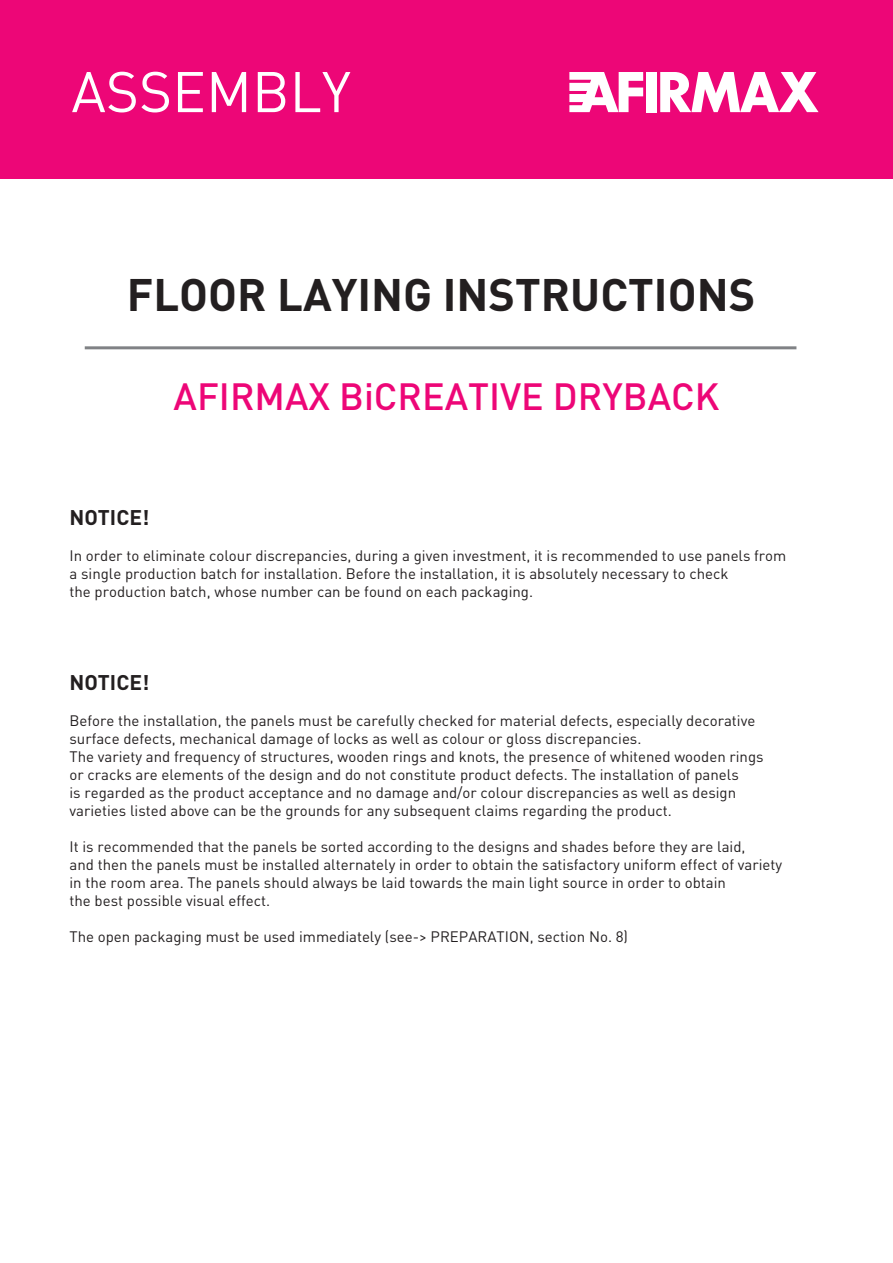
<style>
.page{position:relative;width:893px;height:1263px;background:#fff}
.page>*{position:absolute;margin:0;border:0;box-sizing:border-box;transform-origin:0 0}
.t1{font:56.4px "DIN Pro";color:#fff}
.t2{font:700 45px "DIN Pro";color:#231f20}
.t3{font:500 37.5px "DIN Pro";color:#ed0677}
.t4{font:700 21px "DIN Pro";color:#231f20}
.t5{font:15px/18px "DIN Pro";color:#231f20}
</style>
<div class="page">
<hr style="left:85px;top:346px;width:711px;height:3px;background:#808285">
<div style="left:0;top:0;width:893px;height:179px;background:#ed0677"></div>
<div style="left:646px;top:72px;width:10px;height:40px;background:#fff"></div>
<svg style="left:660px;top:72px;width:159px;height:40px"></svg>
<svg style="left:569px;top:72px;width:74px;height:40px"></svg>
<h1 class="t1" style="left:71px;top:47px;width:281px">ASSEMBLY</h1>
<h2 class="t2" style="left:127px;top:257px;width:630px">FLOOR LAYING INSTRUCTIONS</h2>
<h3 class="t3" style="left:174px;top:370px;width:547px">AFIRMAX BiCREATIVE DRYBACK</h3>
<h3 class="t4" style="left:70px;top:500px;width:81px">NOTICE!</h3>
<p class="t5" style="left:70px;top:546px;width:718px">In order to eliminate colour discrepancies, during a given investment, it is recommended to use panels from a single production batch for installation. Before the installation, it is absolutely necessary to check<br>the production batch, whose number can be found on each packaging.</p>
<h3 class="t4" style="left:70px;top:665px;width:81px">NOTICE!</h3>
<p class="t5" style="left:70px;top:711px;width:696px">Before the installation, the panels must be carefully checked for material defects, especially decorative surface defects, mechanical damage of locks as well as colour or gloss discrepancies.<br>The variety and frequency of structures, wooden rings and knots, the presence of whitened wooden rings or cracks are elements of the design and do not constitute product defects. The installation of panels<br>is regarded as the product acceptance and no damage and/or colour discrepancies as well as design varieties listed above can be the grounds for any subsequent claims regarding the product.</p>
<p class="t5" style="left:70px;top:837px;width:714px">It is recommended that the panels be sorted according to the designs and shades before they are laid,<br>and then the panels must be installed alternately in order to obtain the satisfactory uniform effect of variety in the room area. The panels should always be laid towards the main light source in order to obtain<br>the best possible visual effect.</p>
<p class="t5" style="left:70px;top:927px;width:560px">The open packaging must be used immediately (see-&gt; PREPARATION, section No. 8)</p>
</div>
